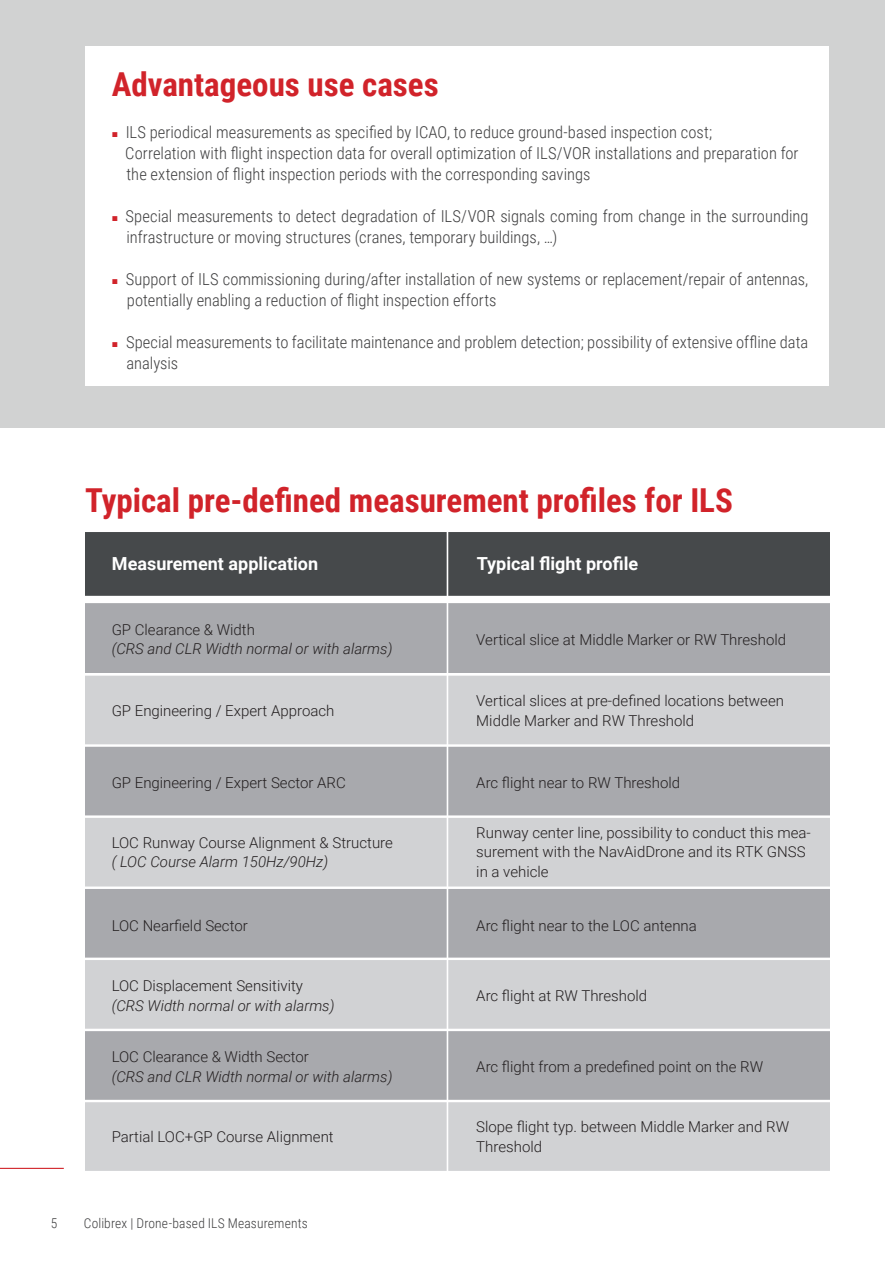
<style>
.page{position:relative;width:885px;height:1263px;background:#fff}
.page>*{position:absolute;margin:0;border:0;box-sizing:border-box;transform-origin:0 0}
.t1{font:700 33px "Roboto Condensed";color:#d1232a}
.t2{font:700 18px "Roboto";color:#fff}
.t3{font:300 16.5px/21px "Roboto Condensed";color:#3e3e3f}
.t4{font:300 15px/19.5px "Roboto";color:#231f20}
.t5{font:italic 300 15px "Roboto";color:#231f20}
.t6{font:300 13.5px "Roboto Condensed";letter-spacing:.01em;color:#3e3e3f}
.s1{font-family:"Arial";font-weight:900;font-size:10.5px;color:#d1232a}
</style>
<div class="page">
<hr style="left:884px;top:952px;width:1px;height:311px;background:#d1d2d2">
<div style="left:0;top:0;width:884px;height:427px;background:#d1d2d2"></div>
<div style="left:86px;top:46px;width:743px;height:339px;background:#fff"></div>
<hr style="left:0;top:1168px;width:64px;height:1px;background:#d1232a">
<div style="left:85px;top:531px;width:362px;height:68px;background:#46494b"></div>
<div style="left:447px;top:531px;width:382px;height:68px;background:#46494b"></div>
<div style="left:85px;top:674px;width:362px;height:71px;background:#d1d2d4"></div>
<div style="left:447px;top:674px;width:382px;height:71px;background:#d1d2d4"></div>
<div style="left:85px;top:745px;width:362px;height:72px;background:#a8a9ad"></div>
<div style="left:447px;top:745px;width:382px;height:72px;background:#a8a9ad"></div>
<div style="left:85px;top:602px;width:362px;height:71px;background:#a8a9ad"></div>
<div style="left:447px;top:602px;width:382px;height:71px;background:#a8a9ad"></div>
<div style="left:85px;top:817px;width:362px;height:71px;background:#d1d2d4"></div>
<div style="left:447px;top:817px;width:382px;height:71px;background:#d1d2d4"></div>
<div style="left:85px;top:888px;width:362px;height:71px;background:#a8a9ad"></div>
<div style="left:447px;top:888px;width:382px;height:71px;background:#a8a9ad"></div>
<div style="left:85px;top:959px;width:362px;height:71px;background:#d1d2d4"></div>
<div style="left:447px;top:959px;width:382px;height:71px;background:#d1d2d4"></div>
<div style="left:85px;top:1030px;width:362px;height:71px;background:#a8a9ad"></div>
<div style="left:447px;top:1030px;width:382px;height:71px;background:#a8a9ad"></div>
<div style="left:85px;top:1101px;width:362px;height:71px;background:#d1d2d4"></div>
<div style="left:447px;top:1101px;width:382px;height:71px;background:#d1d2d4"></div>
<hr style="left:446px;top:527px;width:2px;height:657px;background:#fff">
<div style="left:85px;top:596px;width:744px;height:6px;background:#fff"></div>
<hr style="left:85px;top:673px;width:744px;height:2px;background:#fff">
<hr style="left:85px;top:744px;width:744px;height:2px;background:#fff">
<hr style="left:85px;top:816px;width:744px;height:2px;background:#fff">
<hr style="left:85px;top:887px;width:744px;height:2px;background:#fff">
<hr style="left:85px;top:958px;width:744px;height:2px;background:#fff">
<hr style="left:85px;top:1029px;width:744px;height:2px;background:#fff">
<hr style="left:85px;top:1100px;width:744px;height:2px;background:#fff">
<hr style="left:85px;top:530px;width:744px;height:2px;background:#fff">
<hr style="left:85px;top:1171px;width:744px;height:2px;background:#fff">
<h1 class="t1" style="left:112px;top:61px;width:328px">Advantageous use cases</h1>
<p class="t3" style="left:125px;top:121px;width:674px;text-indent:-14px"><span class="s1">■</span> ILS periodical measurements as specified by ICAO, to reduce ground-based inspection cost;<br>Correlation with flight inspection data for overall optimization of ILS/VOR installations and preparation for the extension of flight inspection periods with the corresponding savings</p>
<p class="t3" style="left:126px;top:205px;width:683px;text-indent:-15px"><span class="s1">■</span> Special measurements to detect degradation of ILS/VOR signals coming from change in the surrounding infrastructure or moving structures (cranes, temporary buildings, …)</p>
<p class="t3" style="left:127px;top:268px;width:683px;text-indent:-15px"><span class="s1">■</span> Support of ILS commissioning during/after installation of new systems or replacement/repair of antennas, potentially enabling a reduction of flight inspection efforts</p>
<p class="t3" style="left:126px;top:331px;width:683px;text-indent:-15px"><span class="s1">■</span> Special measurements to facilitate maintenance and problem detection; possibility of extensive offline data analysis</p>
<h1 class="t1" style="left:85px;top:477px;width:649px">Typical pre-defined measurement profiles for ILS</h1>
<p class="t2" style="left:112px;top:551px;width:208px">Measurement application</p>
<p class="t2" style="left:476px;top:551px;width:163px">Typical flight profile</p>
<p class="t4" style="left:112px;top:619px;width:145px">GP Clearance &amp; Width</p>
<p class="t5" style="left:112px;top:639px;width:282px">(CRS and CLR Width normal or with alarms)</p>
<p class="t4" style="left:476px;top:629px;width:311px">Vertical slice at Middle Marker or RW Threshold</p>
<p class="t4" style="left:112px;top:700px;width:224px">GP Engineering / Expert Approach</p>
<p class="t4" style="left:476px;top:690px;width:309px">Vertical slices at pre-defined locations between<br>Middle Marker and RW Threshold</p>
<p class="t4" style="left:112px;top:772px;width:236px">GP Engineering / Expert Sector ARC</p>
<p class="t4" style="left:476px;top:772px;width:205px">Arc flight near to RW Threshold</p>
<p class="t4" style="left:112px;top:832px;width:283px">LOC Runway Course Alignment &amp; Structure</p>
<p class="t5" style="left:112px;top:851px;width:218px">( LOC Course Alarm 150Hz/90Hz)</p>
<p class="t4" style="left:112px;top:915px;width:138px">LOC Nearfield Sector</p>
<p class="t4" style="left:112px;top:975px;width:193px">LOC Displacement Sensitivity</p>
<p class="t5" style="left:112px;top:995px;width:224px">(CRS Width normal or with alarms)</p>
<p class="t4" style="left:112px;top:1047px;width:199px">LOC Clearance &amp; Width Sector</p>
<p class="t5" style="left:112px;top:1066px;width:282px">(CRS and CLR Width normal or with alarms)</p>
<p class="t4" style="left:476px;top:822px;width:336px">Runway center line, possibility to conduct this mea&shy;surement with the NavAidDrone and its RTK GNSS in a vehicle</p>
<p class="t4" style="left:476px;top:915px;width:222px">Arc flight near to the LOC antenna</p>
<p class="t4" style="left:476px;top:985px;width:172px">Arc flight at RW Threshold</p>
<p class="t4" style="left:476px;top:1056px;width:288px">Arc flight from a predefined point on the RW</p>
<p class="t4" style="left:112px;top:1126px;width:223px">Partial LOC+GP Course Alignment</p>
<p class="t4" style="left:476px;top:1117px;width:314px">Slope flight typ. between Middle Marker and RW<br>Threshold</p>
<p class="t6" style="left:51px;top:1214px;width:8px">5</p>
<p class="t6" style="left:84px;top:1214px;width:225px">Colibrex | Drone-based ILS Measurements</p>
</div>
